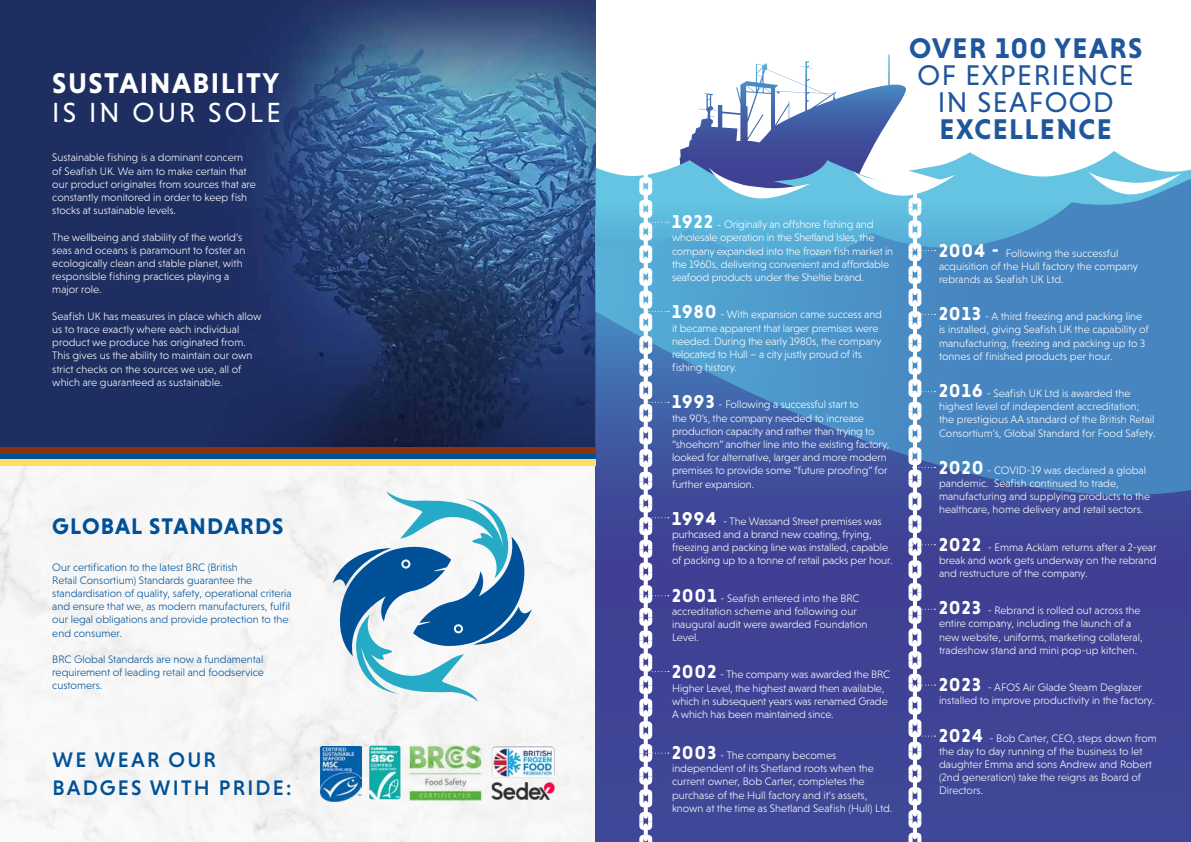
<style>
.page{position:relative;width:1191px;height:842px;background:#fff}
.page>*{position:absolute;margin:0;border:0;box-sizing:border-box;transform-origin:0 0}
.t1{font:700 29px "Niveau Grotesk";letter-spacing:.05em;color:#20579c}
.t2{font:29px/27px "Niveau Grotesk";letter-spacing:.05em;color:#20579c;text-align:center}
.t3{font:700 29px "Niveau Grotesk";letter-spacing:.05em;color:#fff}
.t4{font:28.1px "Niveau Grotesk";letter-spacing:.11em;color:#fff}
.t5{font:700 23px "Niveau Grotesk";letter-spacing:.05em;color:#005197}
.t6{font:500 21.4px/27.1px "Niveau Grotesk";letter-spacing:.105em;color:#005197}
.t7{font:300 11px/13.2px "Niveau Grotesk";color:#fff}
.t8{font:300 11px/13.2px "Niveau Grotesk";color:#005197}
.s1{font-weight:700;font-size:19px}
.s2{font-family:"Minion Pro";font-weight:400;font-size:12px}
</style>
<div class="page">
<img style="left:0;top:0;width:595px;height:447px">
<img style="left:0;top:466px;width:595px;height:376px">
<svg style="left:332px;top:491px;width:200px;height:211px"></svg>
<div style="left:595px;top:563px;width:596px;height:279px;background:#3f4395"></div>
<svg style="left:595px;top:151px;width:596px;height:412px;background:#4f5ba2"></svg>
<svg style="left:1014px;top:151px;width:167px;height:28px"></svg>
<svg style="left:595px;top:179px;width:596px;height:340px;background:#4a85bf"></svg>
<div style="left:0;top:453px;width:595px;height:7px;background:#005197"></div>
<div style="left:0;top:447px;width:595px;height:6px;background:#8b3311"></div>
<div style="left:0;top:460px;width:595px;height:6px;background:#ffdf63"></div>
<img style="left:403px;top:744px;width:85px;height:57px">
<img style="left:369px;top:745px;width:31px;height:54px">
<img style="left:492px;top:746px;width:62px;height:31px">
<img style="left:320px;top:746px;width:41px;height:56px">
<img style="left:492px;top:782px;width:62px;height:17px">
<svg style="left:604px;top:55px;width:351px;height:787px"></svg>
<h1 class="t3" style="left:52px;top:66px;width:228px">SUSTAINABILITY</h1>
<h2 class="t4" style="left:52px;top:97px;width:230px">IS IN OUR SOLE</h2>
<p class="t7" style="left:52px;top:151px;width:205px">Sustainable fishing is a dominant concern<br>of Seafish UK. We aim to make certain that our product originates from sources that are constantly monitored in order to keep fish stocks at sustainable levels.</p>
<p class="t7" style="left:52px;top:230px;width:194px">The wellbeing and stability of the world’s seas and oceans is paramount to foster an ecologically clean and stable planet, with responsible fishing practices playing a major role.</p>
<p class="t7" style="left:52px;top:309px;width:211px">Seafish UK has measures in place which allow us to trace exactly where each individual product we produce has originated from.<br>This gives us the ability to maintain our own strict checks on the sources we use, all of which are guaranteed as sustainable.</p>
<h3 class="t5" style="left:52px;top:513px;width:233px">GLOBAL STANDARDS</h3>
<p class="t8" style="left:52px;top:560px;width:241px">Our certification to the latest BRC (British<br>Retail Consortium) Standards guarantee the standardisation of quality, safety, operational criteria and ensure that we, as modern manufacturers, fulfil our legal obligations and provide protection to the end consumer.</p>
<p class="t8" style="left:52px;top:653px;width:213px;text-align:justify">BRC Global Standards are now a fundamental requirement of leading retail and foodservice customers.</p>
<h3 class="t6" style="left:52px;top:746px;width:240px">WE WEAR OUR<br>BADGES WITH PRIDE:</h3>
<h1 class="t1" style="left:909px;top:31px;width:235px">OVER 100 YEARS</h1>
<h1 class="t2" style="left:917px;top:61px;width:218px">OF EXPERIENCE<br>IN SEAFOOD</h1>
<h1 class="t1" style="left:939px;top:112px;width:174px">EXCELLENCE</h1>
<p class="t7" style="left:672px;top:218px;width:223px"><span class="s1">1922</span> <span class="s2">-</span> Originally an offshore fishing and wholesale operation in the Shetland Isles, the company expanded into the frozen fish market in the 1960s, delivering convenient and affordable seafood products under the Sheltie brand.</p>
<p class="t7" style="left:672px;top:308px;width:211px"><span class="s1">1980</span> - With expansion came success and it became apparent that larger premises were needed. During the early 1980s, the company relocated to Hull – a city justly proud of its fishing history.</p>
<p class="t7" style="left:672px;top:398px;width:219px"><span class="s1">1993</span> - Following a successful start to<br>the 90’s, the company needed to increase production capacity and rather than trying to “shoehorn” another line into the existing factory, looked for alternative, larger and more modern premises to provide some “future proofing” for further expansion.</p>
<p class="t7" style="left:672px;top:514px;width:222px"><span class="s1">1994</span> - The Wassand Street premises was purhcased and a brand new coating, frying, freezing and packing line was installed, capable of packing up to a tonne of retail packs per hour.</p>
<p class="t7" style="left:672px;top:591px;width:197px"><span class="s1">2001</span> - Seafish entered into the BRC accreditation scheme and following our inaugural audit were awarded Foundation<br>Level.</p>
<p class="t7" style="left:672px;top:668px;width:220px"><span class="s1">2002</span> - The company was awarded the BRC Higher Level, the highest award then available, which in subsequent years was renamed Grade A which has been maintained since.</p>
<p class="t7" style="left:672px;top:748px;width:222px"><span class="s1">2003</span> - The company becomes independent of its Shetland roots when the current owner, Bob Carter, completes the purchase of the Hull factory and it’s assets, known at the time as Shetland Seafish (Hull) Ltd.</p>
<p class="t7" style="left:939px;top:246px;width:201px"><span class="s1">2004 -</span> Following the successful acquisition of the Hull factory the company rebrands as Seafish UK Ltd.</p>
<p class="t7" style="left:939px;top:310px;width:211px"><span class="s1">2013</span> - A third freezing and packing line is installed, giving Seafish UK the capability of manufacturing, freezing and packing up to 3 tonnes of finished products per hour.</p>
<p class="t7" style="left:939px;top:387px;width:218px"><span class="s1">2016</span> - Seafish UK Ltd is awarded the highest level of independent accreditation; the prestigious AA standard of the British Retail Consortium’s, Global Standard for Food Safety.</p>
<p class="t7" style="left:939px;top:463px;width:213px"><span class="s1">2020</span> - COVID-19 was declared a global pandemic. Seafish continued to trade, manufacturing and supplying products to the healthcare, home delivery and retail sectors.</p>
<p class="t7" style="left:939px;top:540px;width:219px;text-align:justify"><span class="s1">2022</span> - Emma Acklam returns after a 2-year break and work gets underway on the rebrand and restructure of the company.</p>
<p class="t7" style="left:939px;top:604px;width:205px"><span class="s1">2023</span> - Rebrand is rolled out across the entire company, including the launch of a new website, uniforms, marketing collateral, tradeshow stand and mini pop-up kitchen.</p>
<p class="t7" style="left:939px;top:681px;width:217px"><span class="s1">2023</span> - AFOS Air Glade Steam Deglazer installed to improve productivity in the factory.</p>
<p class="t7" style="left:939px;top:731px;width:219px"><span class="s1">2024</span> - Bob Carter, CEO, steps down from the day to day running of the business to let daughter Emma and sons Andrew and Robert (2nd generation) take the reigns as Board of Directors.</p>
</div>
